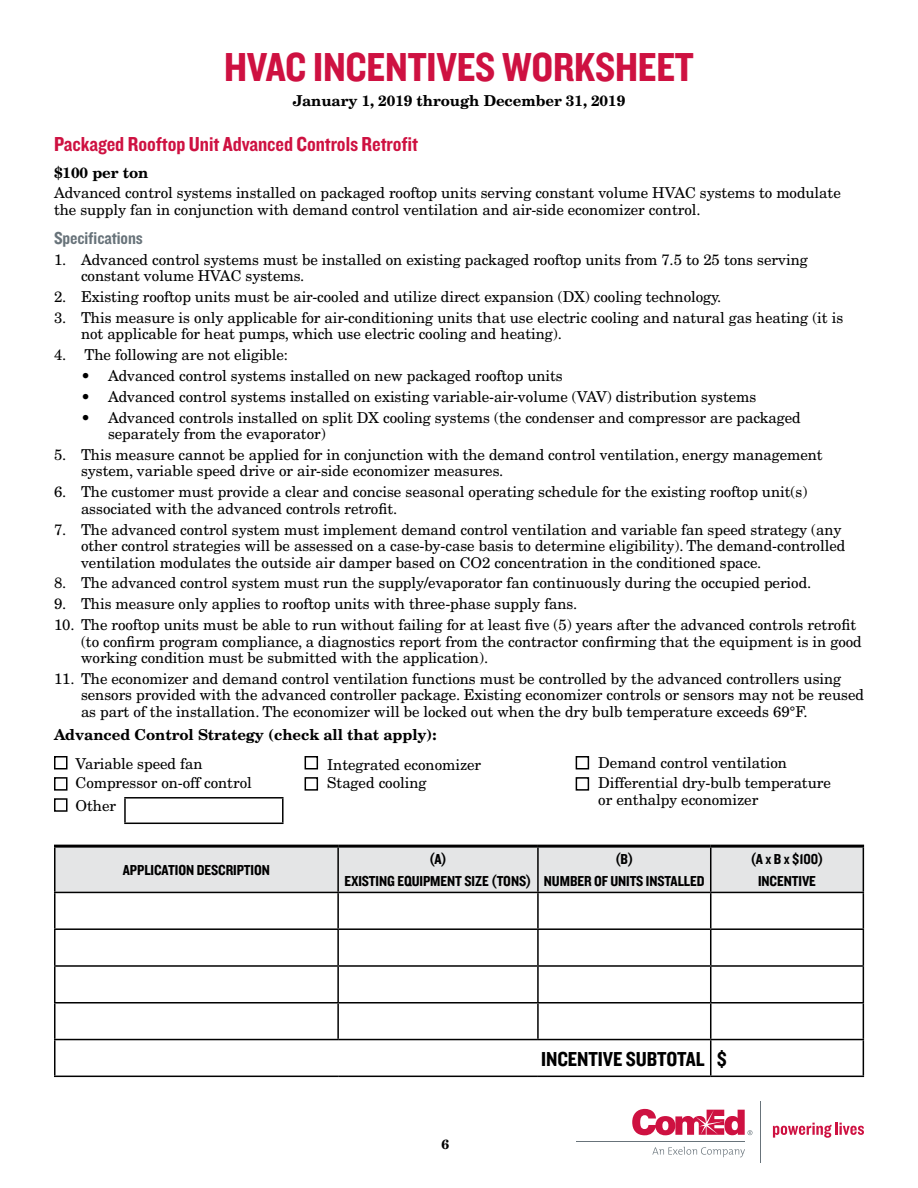
<style>
.page{position:relative;width:918px;height:1188px;background:#fff}
.page>*{position:absolute;margin:0;border:0;box-sizing:border-box;transform-origin:0 0}
.t1{font:42px "Knockout 50 Welterweight";letter-spacing:-.005em;color:#ce1141}
.t2{font:21px "Knockout 50 Welterweight";letter-spacing:-.005em;color:#ce1141}
.Table_Footer{font:21px "Knockout 50 Welterweight";letter-spacing:-.005em;color:#000}
.Subhead__after_body{font:18px "Knockout 50 Welterweight";letter-spacing:-.005em;color:#68737a}
.Body{font:15px/16.5px "New Century Schlbk LT Std";letter-spacing:-.005em;color:#000}
.Table_Head_Center_Sm{font:15px "Knockout 50 Welterweight";letter-spacing:-.005em;color:#000}
.Body-2{font:700 15px "New Century Schlbk LT Std";letter-spacing:-.005em;color:#000}
.t3{font:700 13.5px "New Century Schlbk LT Std";color:#000}
.s1{font-weight:700}
</style>
<div class="page">
<svg style="left:652px;top:1147px;width:93px;height:10px"></svg>
<hr style="left:576px;top:1141px;width:169px;height:1px;background:#68737a">
<hr style="left:760px;top:1101px;width:1px;height:62px;background:#68737a">
<svg style="left:632px;top:1109px;width:120px;height:26px"></svg>
<svg style="left:773px;top:1122px;width:91px;height:16px"></svg>
<div style="left:54px;top:756px;width:14px;height:14px;border:2px solid #000"></div>
<div style="left:305px;top:756px;width:13px;height:14px;border:2px solid #000"></div>
<div style="left:576px;top:756px;width:13px;height:14px;border:2px solid #000"></div>
<div style="left:54px;top:777px;width:14px;height:14px;border:2px solid #000"></div>
<div style="left:305px;top:777px;width:13px;height:14px;border:2px solid #000"></div>
<div style="left:576px;top:777px;width:13px;height:14px;border:2px solid #000"></div>
<div style="left:54px;top:798px;width:14px;height:14px;border:2px solid #000"></div>
<hr style="left:124px;top:797px;width:160px;height:2px;background:#000">
<hr style="left:124px;top:799px;width:2px;height:24px;background:#000">
<hr style="left:282px;top:799px;width:2px;height:24px;background:#000">
<hr style="left:124px;top:823px;width:160px;height:1px;background:#000">
<div style="left:56px;top:848px;width:807px;height:44px;background:#e4e5e6"></div>
<hr style="left:54px;top:848px;width:2px;height:44px;background:#000">
<hr style="left:337px;top:848px;width:2px;height:44px;background:#000">
<hr style="left:537px;top:848px;width:2px;height:44px;background:#000">
<hr style="left:710px;top:848px;width:1px;height:44px;background:#000">
<hr style="left:863px;top:848px;width:1px;height:44px;background:#000">
<hr style="left:54px;top:892px;width:284px;height:1px;background:#000">
<hr style="left:54px;top:893px;width:2px;height:35px;background:#000">
<hr style="left:338px;top:892px;width:200px;height:1px;background:#000">
<hr style="left:337px;top:893px;width:2px;height:35px;background:#000">
<hr style="left:538px;top:892px;width:173px;height:1px;background:#000">
<hr style="left:537px;top:893px;width:2px;height:35px;background:#000">
<hr style="left:711px;top:892px;width:153px;height:1px;background:#000">
<hr style="left:710px;top:893px;width:1px;height:35px;background:#000">
<hr style="left:863px;top:893px;width:1px;height:35px;background:#000">
<hr style="left:54px;top:928px;width:284px;height:2px;background:#000">
<hr style="left:54px;top:930px;width:2px;height:35px;background:#000">
<hr style="left:338px;top:928px;width:200px;height:2px;background:#000">
<hr style="left:337px;top:930px;width:2px;height:35px;background:#000">
<hr style="left:538px;top:928px;width:173px;height:2px;background:#000">
<hr style="left:537px;top:930px;width:2px;height:35px;background:#000">
<hr style="left:711px;top:928px;width:153px;height:2px;background:#000">
<hr style="left:710px;top:930px;width:1px;height:35px;background:#000">
<hr style="left:863px;top:930px;width:1px;height:35px;background:#000">
<hr style="left:54px;top:965px;width:284px;height:2px;background:#000">
<hr style="left:54px;top:967px;width:2px;height:35px;background:#000">
<hr style="left:338px;top:965px;width:200px;height:2px;background:#000">
<hr style="left:337px;top:967px;width:2px;height:35px;background:#000">
<hr style="left:538px;top:965px;width:173px;height:2px;background:#000">
<hr style="left:537px;top:967px;width:2px;height:35px;background:#000">
<hr style="left:711px;top:965px;width:153px;height:2px;background:#000">
<hr style="left:710px;top:967px;width:1px;height:35px;background:#000">
<hr style="left:863px;top:967px;width:1px;height:35px;background:#000">
<hr style="left:54px;top:1002px;width:284px;height:2px;background:#000">
<hr style="left:54px;top:1004px;width:2px;height:35px;background:#000">
<hr style="left:338px;top:1002px;width:200px;height:2px;background:#000">
<hr style="left:337px;top:1004px;width:2px;height:35px;background:#000">
<hr style="left:538px;top:1002px;width:173px;height:2px;background:#000">
<hr style="left:537px;top:1004px;width:2px;height:35px;background:#000">
<hr style="left:711px;top:1002px;width:153px;height:2px;background:#000">
<hr style="left:710px;top:1004px;width:1px;height:35px;background:#000">
<hr style="left:863px;top:1004px;width:1px;height:35px;background:#000">
<hr style="left:54px;top:1039px;width:284px;height:1px;background:#000">
<hr style="left:54px;top:1040px;width:2px;height:36px;background:#000">
<hr style="left:338px;top:1039px;width:200px;height:1px;background:#000">
<hr style="left:538px;top:1039px;width:173px;height:1px;background:#000">
<hr style="left:711px;top:1039px;width:153px;height:1px;background:#000">
<hr style="left:710px;top:1040px;width:1px;height:36px;background:#000">
<hr style="left:863px;top:1040px;width:1px;height:36px;background:#000">
<hr style="left:54px;top:1076px;width:284px;height:1px;background:#000">
<hr style="left:338px;top:1076px;width:200px;height:1px;background:#000">
<hr style="left:538px;top:1076px;width:173px;height:1px;background:#000">
<hr style="left:711px;top:1076px;width:153px;height:1px;background:#000">
<hr style="left:54px;top:845px;width:284px;height:3px;background:#000">
<hr style="left:338px;top:845px;width:200px;height:3px;background:#000">
<hr style="left:538px;top:845px;width:173px;height:3px;background:#000">
<hr style="left:711px;top:845px;width:153px;height:3px;background:#000">
<h1 class="t1" style="left:224px;top:39px;width:471px">HVAC INCENTIVES WORKSHEET</h1>
<p class="Body-2" style="left:293px;top:91px;width:334px">January 1, 2019 through December 31, 2019</p>
<h1 class="t2" style="left:54px;top:130px;width:366px">Packaged Rooftop Unit Advanced Controls Retrofit</h1>
<p class="Body-2" style="left:54px;top:163px;width:96px">$100 per ton</p>
<p class="Body" style="left:54px;top:185px;width:788px">Advanced control systems installed on packaged rooftop units serving constant volume HVAC systems to modulate the supply fan in conjunction with demand control ventilation and air-side economizer control.</p>
<p class="Subhead__after_body" style="left:54px;top:226px;width:90px">Specifications</p>
<p class="Body" style="left:81px;top:251px;width:728px;text-indent:-27px">1. Advanced control systems must be installed on existing packaged rooftop units from 7.5 to 25 tons serving constant volume HVAC systems.</p>
<p class="Body" style="left:54px;top:288px;width:669px">2. Existing rooftop units must be air-cooled and utilize direct expansion (DX) cooling technology.</p>
<p class="Body" style="left:81px;top:309px;width:764px;text-indent:-27px">3. This measure is only applicable for air-conditioning units that use electric cooling and natural gas heating (it is not applicable for heat pumps, which use electric cooling and heating).</p>
<p class="Body" style="left:54px;top:347px;width:236px">4. The following are not eligible:</p>
<p class="Body" style="left:81px;top:367px;width:483px"><span class="s1">•</span> Advanced control systems installed on new packaged rooftop units</p>
<p class="Body" style="left:81px;top:388px;width:677px"><span class="s1">•</span> Advanced control systems installed on existing variable-air-volume (VAV) distribution systems</p>
<p class="Body" style="left:108px;top:409px;width:694px;text-indent:-27px"><span class="s1">•</span> Advanced controls installed on split DX cooling systems (the condenser and compressor are packaged separately from the evaporator)</p>
<p class="Body" style="left:81px;top:446px;width:743px;text-indent:-27px">5. This measure cannot be applied for in conjunction with the demand control ventilation, energy management system, variable speed drive or air-side economizer measures.</p>
<p class="Body" style="left:81px;top:484px;width:728px;text-indent:-27px">6. The customer must provide a clear and concise seasonal operating schedule for the existing rooftop unit(s) associated with the advanced controls retrofit.</p>
<p class="Body" style="left:81px;top:521px;width:766px;text-indent:-27px">7. The advanced control system must implement demand control ventilation and variable fan speed strategy (any other control strategies will be assessed on a case-by-case basis to determine eligibility). The demand-controlled ventilation modulates the outside air damper based on CO2 concentration in the conditioned space.</p>
<p class="Body" style="left:54px;top:575px;width:759px">8. The advanced control system must run the supply/evaporator fan continuously during the occupied period.</p>
<p class="Body" style="left:54px;top:596px;width:525px">9. This measure only applies to rooftop units with three-phase supply fans.</p>
<p class="Body" style="left:81px;top:616px;width:782px;text-indent:-27px">10. The rooftop units must be able to run without failing for at least five (5) years after the advanced controls retrofit (to confirm program compliance, a diagnostics report from the contractor confirming that the equipment is in good working condition must be submitted with the application).</p>
<p class="Body" style="left:81px;top:670px;width:785px;text-indent:-27px">11. The economizer and demand control ventilation functions must be controlled by the advanced controllers using sensors provided with the advanced controller package. Existing economizer controls or sensors may not be reused as part of the installation. The economizer will be locked out when the dry bulb temperature exceeds 69°F.</p>
<p class="Body-2" style="left:54px;top:725px;width:384px">Advanced Control Strategy (check all that apply):</p>
<p class="Body" style="left:76px;top:756px;width:128px">Variable speed fan</p>
<p class="Body" style="left:327px;top:756px;width:156px">Integrated economizer</p>
<p class="Body" style="left:598px;top:755px;width:190px">Demand control ventilation</p>
<p class="Body" style="left:76px;top:775px;width:178px">Compressor on-off control</p>
<p class="Body" style="left:327px;top:775px;width:101px">Staged cooling</p>
<p class="Body" style="left:598px;top:775px;width:234px">Differential dry-bulb temperature</p>
<p class="Body" style="left:598px;top:791px;width:162px">or enthalpy economizer</p>
<p class="Body" style="left:76px;top:797px;width:42px">Other</p>
<p class="Table_Head_Center_Sm" style="left:123px;top:860px;width:149px">APPLICATION DESCRIPTION</p>
<p class="Table_Head_Center_Sm" style="left:429px;top:849px;width:19px">(A)</p>
<p class="Table_Head_Center_Sm" style="left:344px;top:872px;width:189px">EXISTING EQUIPMENT SIZE (TONS)</p>
<p class="Table_Head_Center_Sm" style="left:615px;top:849px;width:20px">(B)</p>
<p class="Table_Head_Center_Sm" style="left:544px;top:872px;width:162px">NUMBER OF UNITS INSTALLED</p>
<p class="Table_Head_Center_Sm" style="left:750px;top:849px;width:75px">(A x B x $100)</p>
<p class="Table_Head_Center_Sm" style="left:758px;top:872px;width:59px">INCENTIVE</p>
<p class="t3" style="left:442px;top:1136px;width:9px">6</p>
<p class="Table_Footer" style="left:541px;top:1046px;width:165px">INCENTIVE SUBTOTAL</p>
<p class="Table_Footer" style="left:717px;top:1046px;width:12px">$</p>
</div>
